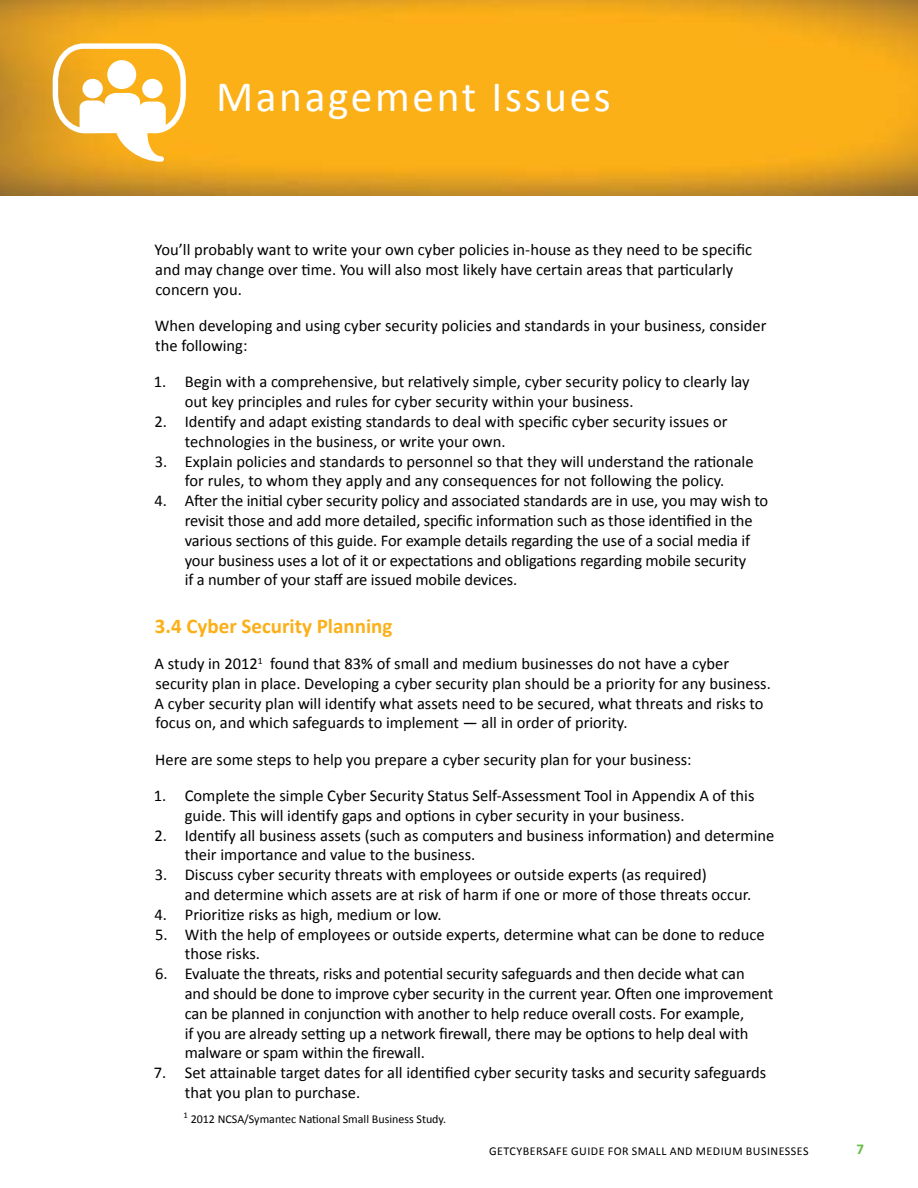
<style>
.page{position:relative;width:918px;height:1188px;background:#fff}
.page>*{position:absolute;margin:0;border:0;box-sizing:border-box;transform-origin:0 0}
.t1{font:43.5px "Calibri";letter-spacing:.06em;color:#fff}
.t2{font:700 21px "Calibri";color:#fcaf17}
.t3{font:16.5px/19.8px "Calibri";color:#000}
.t4{font:700 15px "Calibri";color:#68bd46}
.t5{font:12px "Calibri";color:#000}
.t6{font:12px "Calibri";letter-spacing:.04em;color:#000}
</style>
<div class="page">
<img style="left:0;top:0;width:918px;height:196px">
<svg style="left:53px;top:43px;width:133px;height:119px"></svg>
<div style="left:82px;top:79px;width:21px;height:19px;background:#fff;border-radius:50%"></div>
<div style="left:142px;top:79px;width:21px;height:19px;background:#fff;border-radius:50%"></div>
<div style="left:107px;top:60px;width:29px;height:29px;background:#fff;border-radius:50%"></div>
<h1 class="t1" style="left:216px;top:69px;width:396px">Management Issues</h1>
<p class="t3" style="left:155px;top:240px;width:599px">You’ll probably want to write your own cyber policies in-house as they need to be specific and may change over time. You will also most likely have certain areas that particularly concern you.</p>
<p class="t3" style="left:155px;top:316px;width:613px">When developing and using cyber security policies and standards in your business, consider the following:</p>
<p class="t3" style="left:185px;top:372px;width:566px;text-indent:-31px">1. Begin with a comprehensive, but relatively simple, cyber security policy to clearly lay out key principles and rules for cyber security within your business.</p>
<p class="t3" style="left:185px;top:412px;width:544px;text-indent:-30px">2. Identify and adapt existing standards to deal with specific cyber security issues or technologies in the business, or write your own.</p>
<p class="t3" style="left:155px;top:451px;width:600px;text-align:center">3. Explain policies and standards to personnel so that they will understand the rationale for rules, to whom they apply and any consequences for not following the policy.</p>
<p class="t3" style="left:185px;top:491px;width:585px;text-indent:-30px">4. After the initial cyber security policy and associated standards are in use, you may wish to revisit those and add more detailed, specific information such as those identified in the various sections of this guide. For example details regarding the use of a social media if your business uses a lot of it or expectations and obligations regarding mobile security<br>if a number of your staff are issued mobile devices.</p>
<p class="t2" style="left:155px;top:612px;width:239px">3.4 Cyber Security Planning</p>
<p class="t3" style="left:155px;top:654px;width:618px">A study in 2012<sup>1</sup> found that 83% of small and medium businesses do not have a cyber security plan in place. Developing a cyber security plan should be a priority for any business.<br>A cyber security plan will identify what assets need to be secured, what threats and risks to focus on, and which safeguards to implement — all in order of priority.</p>
<p class="t3" style="left:155px;top:749px;width:538px">Here are some steps to help you prepare a cyber security plan for your business:</p>
<p class="t3" style="left:185px;top:786px;width:571px;text-indent:-31px">1. Complete the simple Cyber Security Status Self-Assessment Tool in Appendix A of this guide. This will identify gaps and options in cyber security in your business.</p>
<p class="t3" style="left:185px;top:825px;width:591px;text-indent:-30px">2. Identify all business assets (such as computers and business information) and determine their importance and value to the business.</p>
<p class="t3" style="left:185px;top:865px;width:568px;text-indent:-30px">3. Discuss cyber security threats with employees or outside experts (as required)<br>and determine which assets are at risk of harm if one or more of those threats occur.</p>
<p class="t3" style="left:155px;top:905px;width:289px">4. Prioritize risks as high, medium or low.</p>
<p class="t3" style="left:185px;top:924px;width:581px;text-indent:-30px">5. With the help of employees or outside experts, determine what can be done to reduce those risks.</p>
<p class="t3" style="left:185px;top:964px;width:590px;text-indent:-30px">6. Evaluate the threats, risks and potential security safeguards and then decide what can and should be done to improve cyber security in the current year. Often one improvement can be planned in conjunction with another to help reduce overall costs. For example,<br>if you are already setting up a network firewall, there may be options to help deal with malware or spam within the firewall.</p>
<p class="t3" style="left:185px;top:1063px;width:583px;text-indent:-31px">7. Set attainable target dates for all identified cyber security tasks and security safeguards that you plan to purchase.</p>
<p class="t5" style="left:184px;top:1111px;width:264px"><sup>1</sup> 2012 NCSA/Symantec National Small Business Study.</p>
<p class="t6" style="left:489px;top:1143px;width:320px">GetCyberSafe Guide for Small and M edium Businesses</p>
<p class="t4" style="left:856px;top:1139px;width:9px">7</p>
</div>
